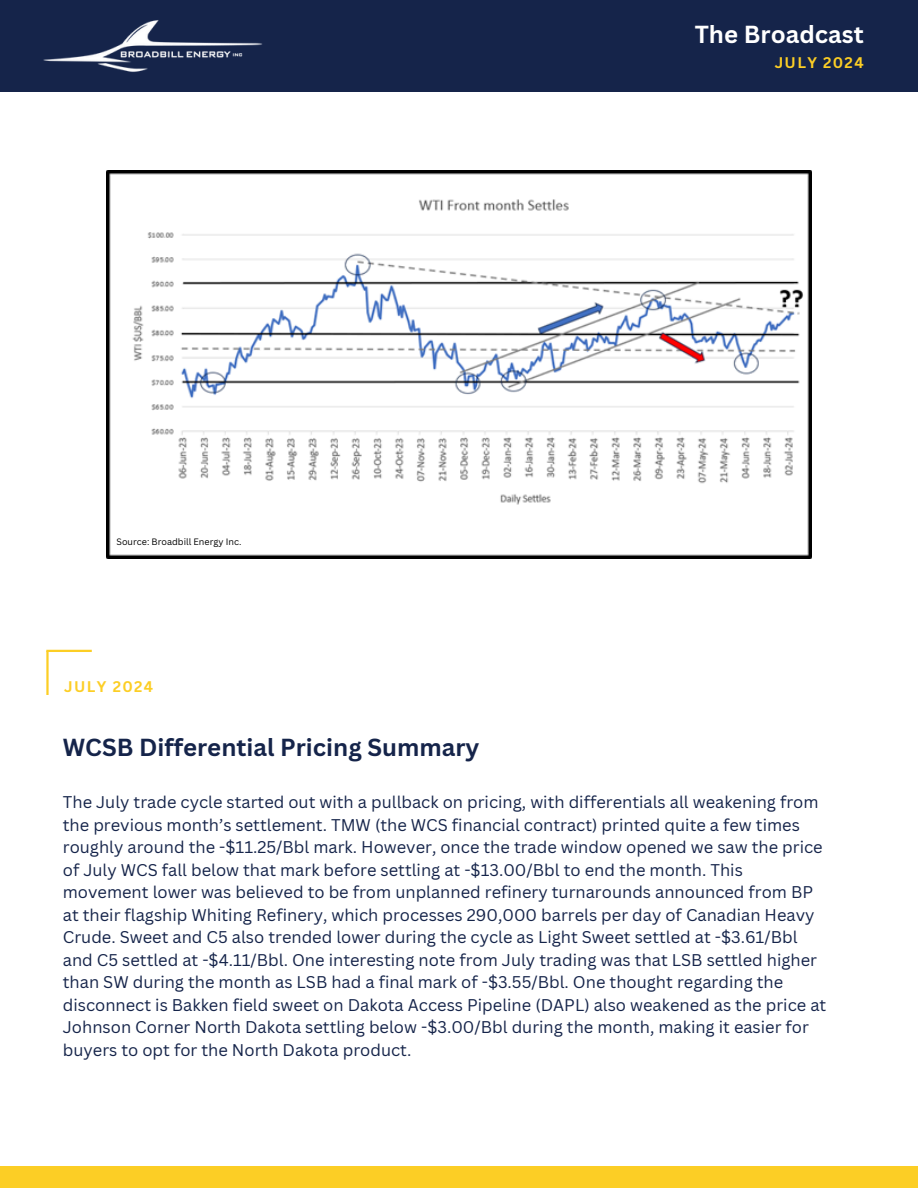
<style>
.page{position:relative;width:918px;height:1188px;background:#fff}
.page>*{position:absolute;margin:0;border:0;box-sizing:border-box;transform-origin:0 0}
.t1{font:700 24px "Canva Sans";color:#15244a}
.t2{font:700 24px "Canva Sans";color:#fff}
.t3{font:16.5px/22.5px "Canva Sans";color:#15244a}
.t4{font:700 15px "Canva Sans";letter-spacing:.09em;color:#fcce25}
.t5{font:9px "Canva Sans";color:#000}
</style>
<div class="page">
<div style="left:0;top:0;width:918px;height:92px;background:#15244a"></div>
<div style="left:0;top:1166px;width:918px;height:22px;background:#fcce25"></div>
<img style="left:43px;top:20px;width:219px;height:52px">
<hr style="left:46px;top:650px;width:46px;height:2px;background:#fcce25">
<hr style="left:46px;top:651px;width:3px;height:44px;background:#fcce25">
<img style="left:106px;top:171px;width:706px;height:388px">
<h3 class="t5" style="left:117px;top:535px;width:126px">Source: Broadbill Energy Inc.</h3>
<h2 class="t4" style="left:64px;top:676px;width:90px">JULY 2024</h2>
<h1 class="t1" style="left:63px;top:731px;width:418px">WCSB Differential Pricing Summary</h1>
<h2 class="t2" style="left:695px;top:17px;width:170px">The Broadcast</h2>
<p class="t4" style="left:775px;top:52px;width:90px">JULY 2024</p>
<p class="t3" style="left:63px;top:791px;width:765px">The July trade cycle started out with a pullback on pricing, with differentials all weakening from the previous month’s settlement. TMW (the WCS financial contract) printed quite a few times roughly around the -$11.25/Bbl mark. However, once the trade window opened we saw the price of July WCS fall below that mark before settling at -$13.00/Bbl to end the month. This movement lower was believed to be from unplanned refinery turnarounds announced from BP at their flagship Whiting Refinery, which processes 290,000 barrels per day of Canadian Heavy Crude. Sweet and C5 also trended lower during the cycle as Light Sweet settled at -$3.61/Bbl and C5 settled at -$4.11/Bbl. One interesting note from July trading was that LSB settled higher than SW during the month as LSB had a final mark of -$3.55/Bbl. One thought regarding the disconnect is Bakken field sweet on Dakota Access Pipeline (DAPL) also weakened as the price at Johnson Corner North Dakota settling below -$3.00/Bbl during the month, making it easier for buyers to opt for the North Dakota product.</p>
</div>
